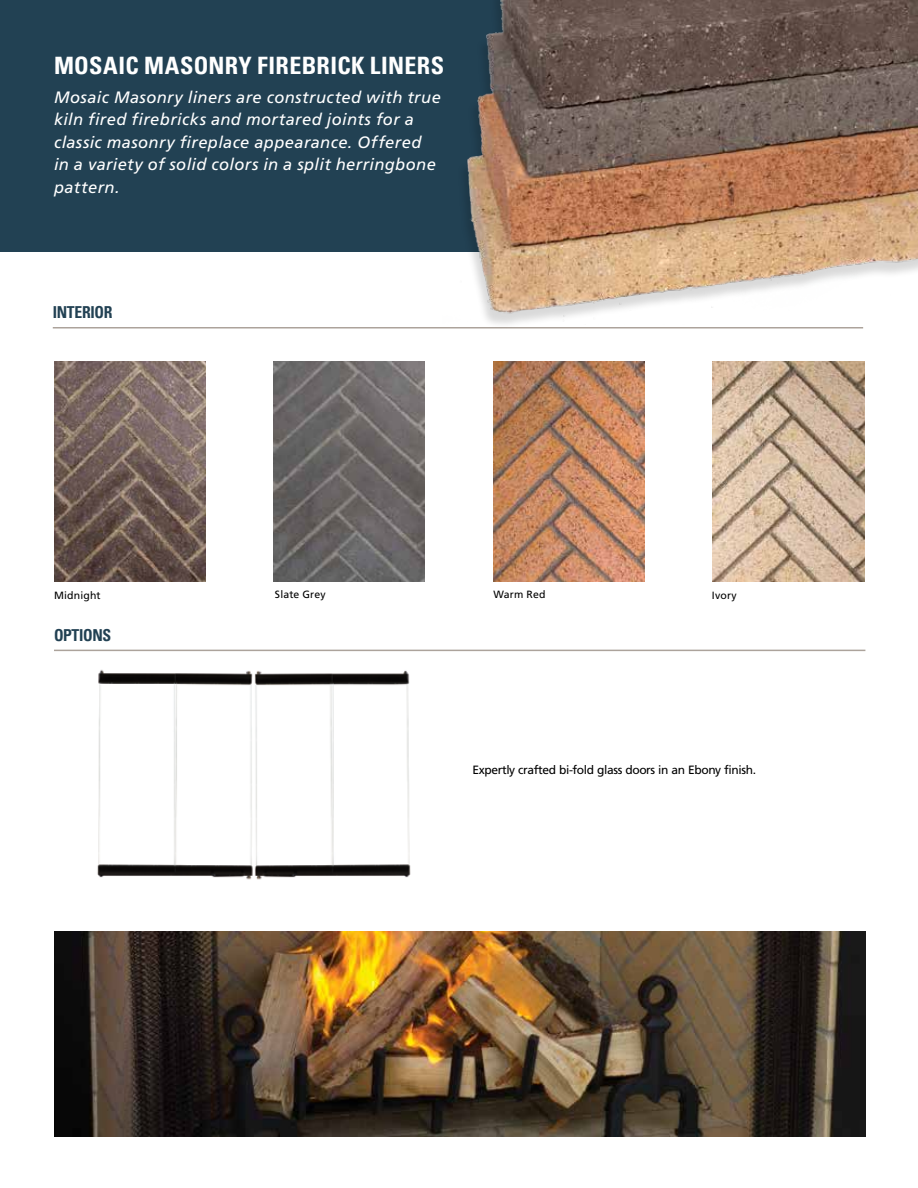
<style>
.page{position:relative;width:918px;height:1188px;background:#fff}
.page>*{position:absolute;margin:0;border:0;box-sizing:border-box;transform-origin:0 0}
.t1{font:24px "Univers Com 67 Bold Cond";letter-spacing:.015em;color:#fff}
.t2{font:italic 16.5px/22.5px "Frutiger";letter-spacing:.025em;color:#fff}
.t3{font:16.5px "Univers Com 67 Bold Cond";letter-spacing:-.02em;color:#224153;scale:.95 1}
.t4{font:12px "Frutiger LT Std";letter-spacing:-.03em;color:#000}
.t5{font:10.5px "Frutiger LT Std";letter-spacing:.015em;color:#000}
</style>
<div class="page">
<img style="left:97px;top:669px;width:314px;height:211px">
<hr style="left:54px;top:650px;width:811px;height:1px;background:#aca39b">
<hr style="left:53px;top:327px;width:810px;height:2px;background:#aca39b">
<img style="left:55px;top:931px;width:810px;height:205px">
<div style="left:0;top:0;width:918px;height:252px;background:#224153"></div>
<div style="left:437px;top:0;width:481px;height:336px;background:#000;opacity:.15"></div>
<img style="left:443px;top:0;width:475px;height:324px">
<img style="left:54px;top:362px;width:151px;height:220px">
<img style="left:273px;top:362px;width:152px;height:220px">
<img style="left:493px;top:362px;width:152px;height:220px">
<img style="left:713px;top:362px;width:151px;height:220px">
<h1 class="t1" style="left:54px;top:50px;width:392px">MOSAIC MASONRY FIREBRICK LINERS</h1>
<p class="t2" style="left:54px;top:86px;width:388px">Mosaic Masonry liners are constructed with true kiln fired firebricks and mortared joints for a classic masonry fireplace appearance. Offered<br>in a variety of solid colors in a split herringbone pattern.</p>
<p class="t3" style="left:53px;top:302px;width:64px">INTERIOR</p>
<p class="t5" style="left:54px;top:589px;width:48px">Midnight</p>
<p class="t5" style="left:275px;top:588px;width:52px">Slate Grey</p>
<p class="t5" style="left:494px;top:588px;width:54px">Warm Red</p>
<p class="t5" style="left:712px;top:589px;width:26px">Ivory</p>
<p class="t3" style="left:54px;top:625px;width:62px">OPTIONS</p>
<p class="t4" style="left:472px;top:762px;width:285px">Expertly crafted bi-fold glass doors in an Ebony finish.</p>
</div>
